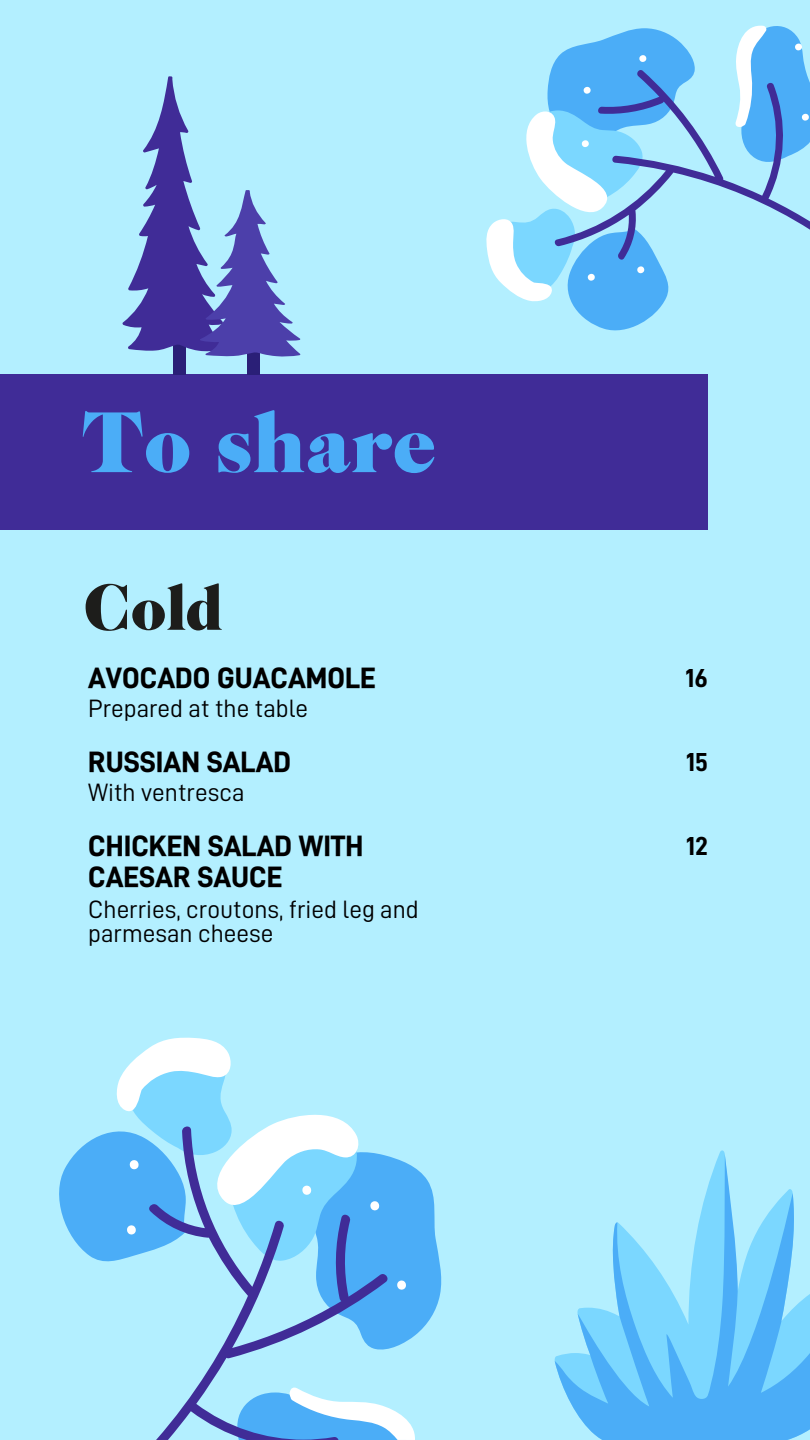
<style>
.page{position:relative;width:810px;height:1440px;background:#b3efff}
.page>*{position:absolute;margin:0;border:0;box-sizing:border-box;transform-origin:0 0}
.t1{font:78.6px "Cabernet JF Pro";color:#4badf7}
.t2{font:73.9px "Cabernet JF Pro";color:#4badf7}
.t3{font:59px "Cabernet JF Pro";color:#1d1d1b}
.t4{font:700 29.3px/30.8px "D DIN PRO Extra";color:#000}
.t5{font:26.1px "D DIN PRO Bold";color:#000}
.t6{font:25.2px/24px "D DIN PRO Regular";color:#000}
</style>
<div class="page">
<svg style="left:156px;top:1350px;width:140px;height:90px"></svg>
<svg style="left:59px;top:1038px;width:383px;height:312px"></svg>
<svg style="left:237px;top:1388px;width:178px;height:52px"></svg>
<svg style="left:302px;top:1185px;width:10px;height:10px"></svg>
<svg style="left:397px;top:1280px;width:10px;height:10px"></svg>
<svg style="left:370px;top:1201px;width:10px;height:10px"></svg>
<div style="left:127px;top:1225px;width:9px;height:10px;background:#fff"></div>
<div style="left:130px;top:1160px;width:9px;height:10px;background:#fff"></div>
<svg style="left:555px;top:1154px;width:255px;height:286px"></svg>
<div style="left:0;top:375px;width:707px;height:155px;background:#402c97"></div>
<svg style="left:695px;top:130px;width:115px;height:100px"></svg>
<svg style="left:486px;top:28px;width:209px;height:303px"></svg>
<svg style="left:735px;top:25px;width:75px;height:140px"></svg>
<div style="left:173px;top:339px;width:12px;height:35px;background:#2a1f77"></div>
<div style="left:247px;top:339px;width:13px;height:35px;background:#2a1f77"></div>
<svg style="left:122px;top:76px;width:179px;height:281px"></svg>
<p class="t1" style="left:81px;top:413px;width:357px">To share</p>
<p class="t2" style="left:142px;top:416px;width:44px">a</p>
<h1 class="t3" style="left:84px;top:586px;width:140px">Cold</h1>
<p class="t4" style="left:88px;top:663px;width:289px">AVOCADO GUACAMOLE</p>
<h2 class="t5" style="left:686px;top:665px;width:24px">16</h2>
<h3 class="t6" style="left:88px;top:696px;width:222px">Prepared at the table</h3>
<p class="t4" style="left:88px;top:747px;width:204px">RUSSIAN SALAD</p>
<p class="t5" style="left:686px;top:749px;width:24px">15</p>
<h3 class="t6" style="left:88px;top:781px;width:158px">With ventresca</h3>
<p class="t4" style="left:88px;top:831px;width:277px">CHICKEN SALAD WITH<br>CAESAR SAUCE</p>
<p class="t5" style="left:686px;top:834px;width:23px">12</p>
<h3 class="t6" style="left:88px;top:898px;width:332px">Cherries, croutons, fried leg and parmesan cheese</h3>
</div>
